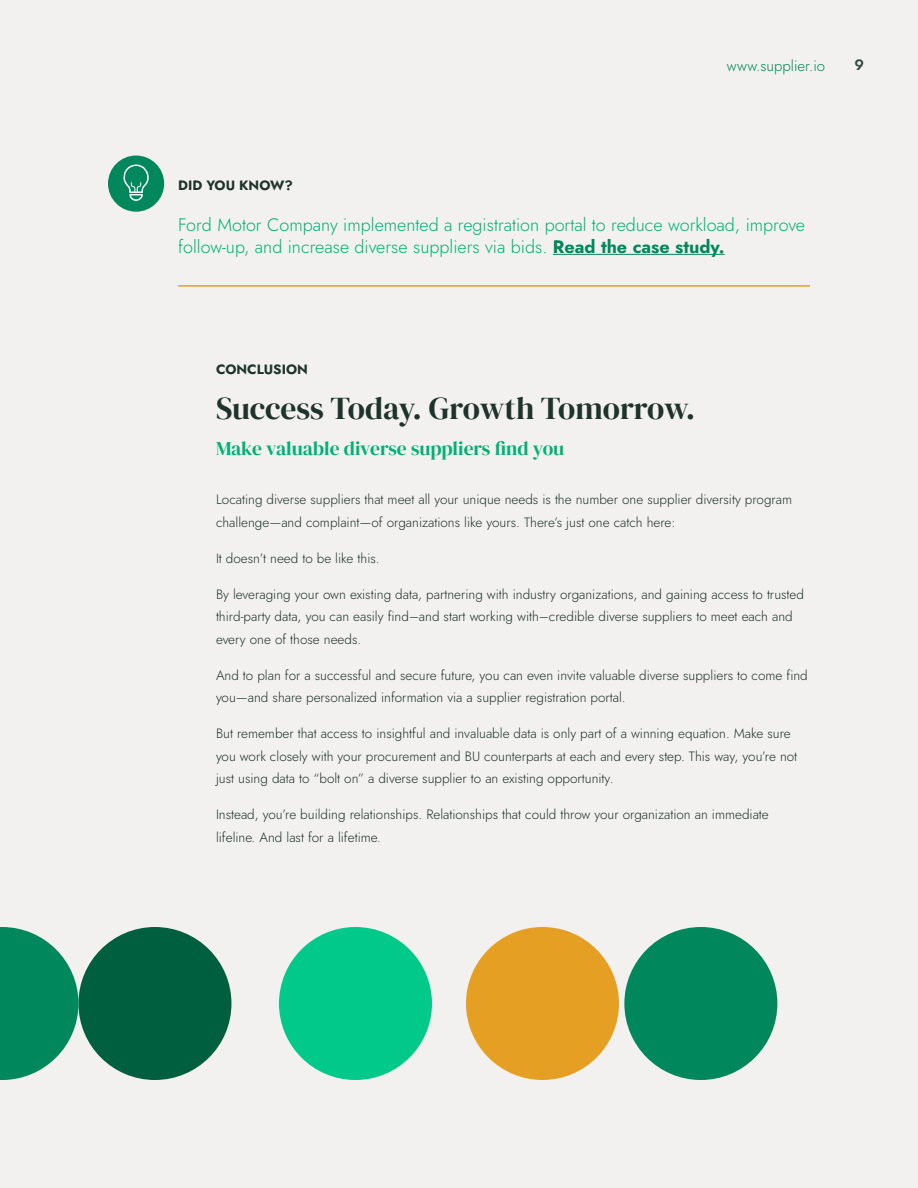
<style>
.page{position:relative;width:918px;height:1188px;background:#f3f1f0}
.page>*{position:absolute;margin:0;border:0;box-sizing:border-box;transform-origin:0 0}
.t1{font:31.5px "DM Serif Display";letter-spacing:-.005em;color:#1f332d}
.t2{font:19.5px "DM Serif Display";letter-spacing:-.005em;color:#00b077}
.t3{font:300 18px/21.6px "Jost";color:#00b077}
.t4{font:300 15px "Jost";color:#00875b}
.t5{font:600 15px "Jost";color:#314b44}
.t6{font:300 13.5px/22.5px "Jost";color:#1f332d}
.t7{font:700 13.5px "Jost";color:#1f332d}
.s1{font-weight:700;color:#00875b}
</style>
<div class="page">
<hr style="left:553px;top:254px;width:172px;height:1px;background:#00875b">
<div style="left:108px;top:156px;width:56px;height:56px;background:#00875b;border-radius:50%"></div>
<hr style="left:178px;top:285px;width:632px;height:2px;background:#e5a024">
<div style="left:78px;top:927px;width:153px;height:153px;background:#005f3e;border-radius:50%"></div>
<svg style="left:0;top:927px;width:78px;height:153px"></svg>
<div style="left:279px;top:927px;width:153px;height:153px;background:#00c98a;border-radius:50%"></div>
<div style="left:466px;top:927px;width:153px;height:153px;background:#e5a024;border-radius:50%"></div>
<div style="left:624px;top:927px;width:153px;height:153px;background:#00875b;border-radius:50%"></div>
<svg style="left:123px;top:164px;width:26px;height:37px"></svg>
<p class="t7" style="left:178px;top:176px;width:116px">DID YOU KNOW?</p>
<p class="t4" style="left:727px;top:55px;width:100px">www.supplier.io</p>
<p class="t5" style="left:854px;top:55px;width:11px">9</p>
<h3 class="t3" style="left:178px;top:214px;width:628px">Ford Motor Company implemented a registration portal to reduce workload, improve follow-up, and increase diverse suppliers via bids. <span class="s1">Read the case study.</span></h3>
<p class="t7" style="left:216px;top:360px;width:93px">CONCLUSION</p>
<h1 class="t1" style="left:216px;top:390px;width:481px">Success Today. Growth Tomorrow.</h1>
<h2 class="t2" style="left:216px;top:437px;width:350px">Make valuable diverse suppliers find you</h2>
<p class="t6" style="left:216px;top:489px;width:578px">Locating diverse suppliers that meet all your unique needs is the number one supplier diversity program challenge—and complaint—of organizations like yours. There’s just one catch here:</p>
<p class="t6" style="left:216px;top:547px;width:165px">It doesn’t need to be like this.</p>
<p class="t6" style="left:216px;top:583px;width:589px">By leveraging your own existing data, partnering with industry organizations, and gaining access to trusted third-party data, you can easily find–and start working with–credible diverse suppliers to meet each and every one of those needs.</p>
<p class="t6" style="left:216px;top:664px;width:593px">And to plan for a successful and secure future, you can even invite valuable diverse suppliers to come find you—and share personalized information via a supplier registration portal.</p>
<p class="t6" style="left:216px;top:723px;width:583px">But remember that access to insightful and invaluable data is only part of a winning equation. Make sure you work closely with your procurement and BU counterparts at each and every step. This way, you’re not just using data to “bolt on” a diverse supplier to an existing opportunity.</p>
<p class="t6" style="left:216px;top:804px;width:554px">Instead, you’re building relationships. Relationships that could throw your organization an immediate lifeline. And last for a lifetime.</p>
</div>
